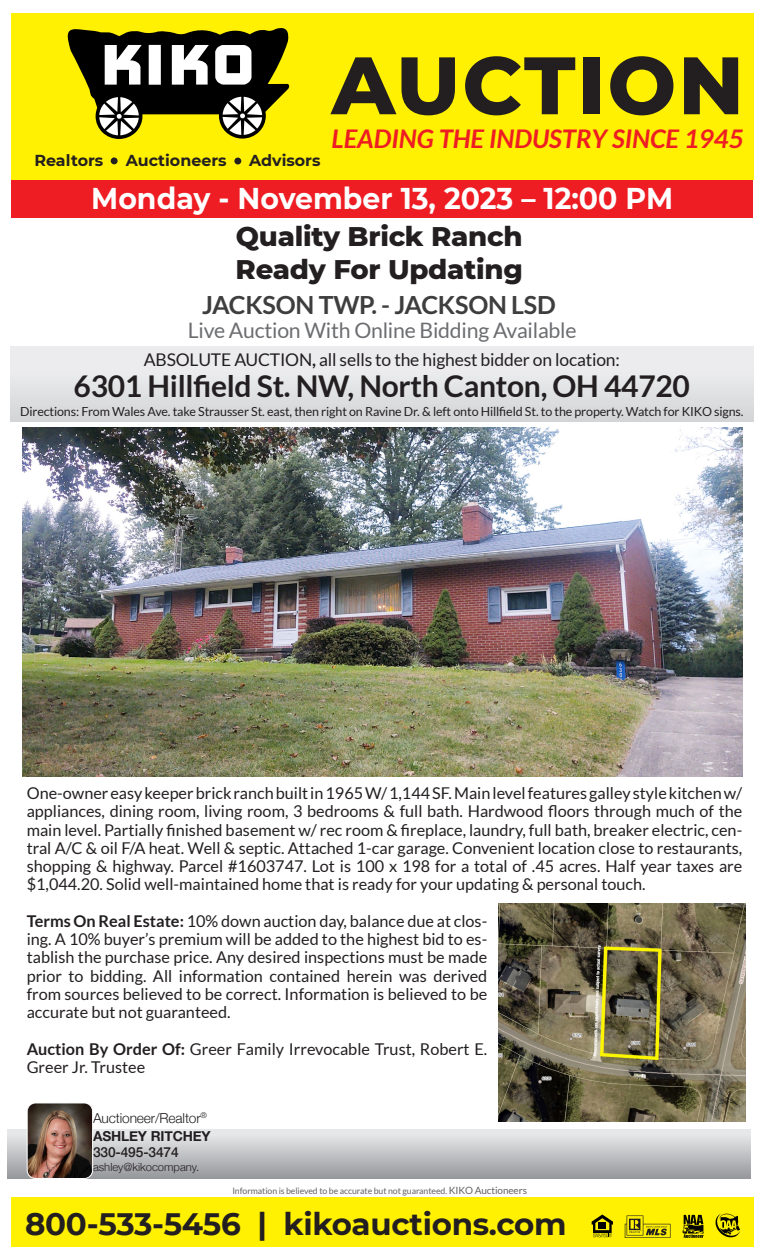
<style>
.page{position:relative;width:765px;height:1260px;background:#fff}
.page>*{position:absolute;margin:0;border:0;box-sizing:border-box;transform-origin:0 0}
.t1{font:800 81.25px "Montserrat";letter-spacing:.025em;color:#231f20}
.t2{font:700 31px "Montserrat";letter-spacing:-.01em;color:#231f20}
.t3{font:700 30px "Lato";letter-spacing:-.01em;color:#231f20}
.t4{font:700 30px "Montserrat";color:#fff;scale:.95 1}
.t5{font:800 27.5px "Montserrat";letter-spacing:-.01em;color:#231f20}
.t6{font:italic 700 25.75px "Lato";color:#ee1d23}
.t7{font:700 25px "Lato";letter-spacing:-.01em;color:#3e3e3f}
.t8{font:21.25px "Lato";letter-spacing:-.01em;color:#6c6d70}
.t9{font:17.5px "Lato";letter-spacing:-.01em;color:#231f20}
.t10{font:16.25px/18.2px "Lato";color:#231f20;text-align:justify}
.t11{font:700 15.88px "Montserrat";color:#231f20}
.t12{font:300 13.75px "Helvetica Neue";letter-spacing:-.01em;color:#231f20}
.t13{font:700 13.75px "Helvetica Neue";letter-spacing:-.01em;color:#231f20}
.t14{font:500 13.75px "Helvetica Neue";letter-spacing:-.01em;color:#231f20}
.t15{font:12.5px "Lato";letter-spacing:-.01em;color:#231f20}
.t16{font:300 11.25px "Helvetica Neue";color:#231f20}
.t17{font:8.75px "Lato";letter-spacing:-.01em;color:#636366}
.s1{font-weight:700}
.s2{font-size:10px}
</style>
<div class="page">
<div style="left:11px;top:1197px;width:743px;height:49px;background:#fff101"></div>
<svg style="left:592px;top:1215px;width:21px;height:22px"></svg>
<svg style="left:625px;top:1215px;width:45px;height:23px"></svg>
<svg style="left:682px;top:1215px;width:22px;height:23px"></svg>
<svg style="left:716px;top:1214px;width:24px;height:24px"></svg>
<div style="left:11px;top:346px;width:742px;height:76px;background:linear-gradient(to bottom,#f2f2f4,#d5d7d8)"></div>
<div style="left:12px;top:180px;width:741px;height:38px;background:#ee1d23"></div>
<img style="left:23px;top:427px;width:719px;height:349px">
<img style="left:499px;top:904px;width:246px;height:217px">
<div style="left:8px;top:1129px;width:742px;height:50px;background:linear-gradient(to bottom,#eeeff1,#98999d)"></div>
<img style="left:27px;top:1104px;width:66px;height:75px">
<div style="left:27px;top:1103px;width:66px;height:76px;border:1px solid #fff;border-radius:8px"></div>
<div style="left:11px;top:13px;width:743px;height:167px;background:#fff101"></div>
<svg style="left:67px;top:28px;width:223px;height:111px"></svg>
<div style="left:111px;top:157px;width:7px;height:7px;background:#231f20;border-radius:50%"></div>
<div style="left:234px;top:158px;width:7px;height:6px;background:#231f20;border-radius:50%"></div>
<p class="t11" style="left:34px;top:149px;width:70px">Realtors</p>
<p class="t11" style="left:126px;top:149px;width:102px">Auctioneers</p>
<p class="t11" style="left:249px;top:149px;width:73px">Advisors</p>
<p class="t1" style="left:332px;top:26px;width:414px">AUCTION</p>
<p class="t6" style="left:332px;top:124px;width:414px">LEADING THE INDUSTRY SINCE 1945</p>
<p class="t4" style="left:91px;top:177px;width:614px">Monday - November 13, 2023 – 12:00 PM</p>
<p class="t5" style="left:236px;top:216px;width:288px">Quality Brick Ranch</p>
<p class="t5" style="left:236px;top:249px;width:289px">Ready For Updating</p>
<p class="t7" style="left:202px;top:290px;width:355px">JACKSON TWP. - JACKSON LSD</p>
<p class="t8" style="left:188px;top:318px;width:390px">Live Auction With Online Bidding Available</p>
<p class="t9" style="left:144px;top:350px;width:478px">ABSOLUTE AUCTION<span class="s1">,</span> all sells to the highest bidder on location:</p>
<p class="t3" style="left:74px;top:369px;width:618px">6301 Hillfield St. NW, North Canton, OH 44720</p>
<p class="t15" style="left:20px;top:404px;width:725px">Directions: From Wales Ave. take Strausser St. east, then right on Ravine Dr. &amp; left onto Hillfield St. to the property. Watch for KIKO signs.</p>
<p class="t10" style="left:27px;top:784px;width:717px">One-owner easy keeper brick ranch built in 1965 W/ 1,144 SF. Main level features galley style kitchen w/ appliances, dining room, living room, 3 bedrooms &amp; full bath. Hardwood floors through much of the main level. Partially finished basement w/ rec room &amp; fireplace, laundry, full bath, breaker electric, cen&shy;tral A/C &amp; oil F/A heat. Well &amp; septic. Attached 1-car garage. Convenient location close to restaurants, shopping &amp; highway. Parcel #1603747. Lot is 100 x 198 for a total of .45 acres. Half year taxes are $1,044.20. Solid well-maintained home that is ready for your updating &amp; personal touch.</p>
<p class="t10" style="left:27px;top:912px;width:462px"><span class="s1">Terms On Real Estate:</span> 10% down auction day, balance due at clos&shy;ing. A 10% buyer’s premium will be added to the highest bid to es&shy;tablish the purchase price. Any desired inspections must be made prior to bidding. All information contained herein was derived from sources believed to be correct. Information is believed to be accurate but not guaranteed.</p>
<p class="t10" style="left:27px;top:1039px;width:462px"><span class="s1">Auction By Order Of:</span> Greer Family Irrevocable Trust, Robert E.<br>Greer Jr. Trustee</p>
<p class="t12" style="left:93px;top:1107px;width:115px">Auctioneer/Realtor<sup>®</sup></p>
<p class="t13" style="left:93px;top:1125px;width:119px">ASHLEY RITCHEY</p>
<p class="t14" style="left:93px;top:1141px;width:87px">330-495-3474</p>
<p class="t16" style="left:93px;top:1158px;width:108px">ashley@kikocompany.</p>
<p class="t17" style="left:232px;top:1186px;width:296px">Information is believed to be accurate but not guaranteed. <span class="s2">KIKO Auctioneers</span></p>
<p class="t2" style="left:25px;top:1202px;width:543px">800-533-5456 | kikoauctions.com</p>
</div>
